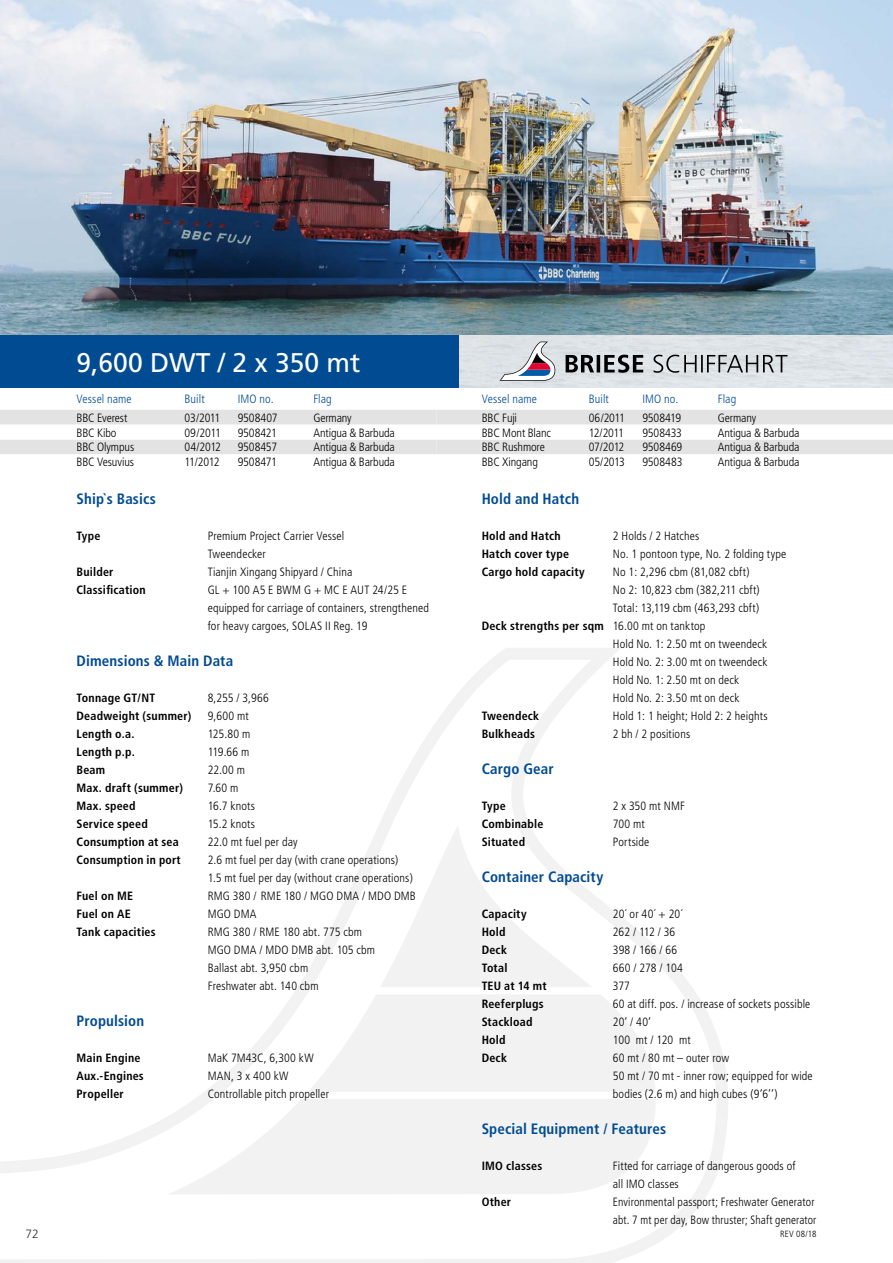
<style>
.page{position:relative;width:893px;height:1263px;background:#fff}
.page>*{position:absolute;margin:0;border:0;box-sizing:border-box;transform-origin:0 0}
.t1{font:27px "Frutiger";color:#fff}
.t2{font:700 condensed 15px "Frutiger";letter-spacing:.01em;color:#004b92}
.t3{font:300 condensed 12px/18px "Frutiger";letter-spacing:.01em;color:#000}
.t4{font:700 condensed 12px "Frutiger";letter-spacing:.02em;color:#000}
.t5{font:300 condensed 12px "Frutiger";letter-spacing:-.01em;color:#000}
.t6{font:300 condensed 12px "Frutiger";letter-spacing:.01em;color:#004b92}
.t7{font:300 12px "Frutiger";color:#000}
.t8{font:300 condensed 9px "Frutiger";letter-spacing:.025em;color:#000}
.s1{font-weight:300}
</style>
<div class="page">
<svg style="left:0;top:654px;width:723px;height:609px"></svg>
<svg style="left:168px;top:1099px;width:488px;height:95px;fill:#f2f2f2"></svg>
<svg style="left:297px;top:825px;width:370px;height:274px"></svg>
<img style="left:0;top:0;width:893px;height:335px">
<div style="left:0;top:335px;width:460px;height:53px;background:#004b92"></div>
<div style="left:460px;top:335px;width:433px;height:53px;background:#dfe4e8"></div>
<svg style="left:0;top:410px;width:893px;height:44px"></svg>
<svg style="left:500px;top:342px;width:55px;height:39px"></svg>
<svg style="left:566px;top:355px;width:221px;height:18px;background:#979a9d"></svg>
<h1 class="t1" style="left:77px;top:347px;width:285px">9,600 DWT / 2 x 350 mt</h1>
<p class="t6" style="left:77px;top:392px;width:57px">Vessel name</p>
<p class="t6" style="left:185px;top:392px;width:22px">Built</p>
<p class="t6" style="left:238px;top:392px;width:38px">IMO no.</p>
<p class="t6" style="left:313px;top:392px;width:20px">Flag</p>
<p class="t6" style="left:482px;top:392px;width:57px">Vessel name</p>
<p class="t6" style="left:589px;top:392px;width:22px">Built</p>
<p class="t6" style="left:642px;top:392px;width:38px">IMO no.</p>
<p class="t6" style="left:718px;top:392px;width:20px">Flag</p>
<p class="t5" style="left:77px;top:411px;width:52px">BBC Everest</p>
<p class="t3" style="left:185px;top:409px;width:37px">03/2011</p>
<p class="t3" style="left:238px;top:409px;width:41px">9508407</p>
<p class="t5" style="left:313px;top:411px;width:40px">Germany</p>
<p class="t3" style="left:482px;top:409px;width:37px">BBC Fuji</p>
<p class="t3" style="left:589px;top:409px;width:38px">06/2011</p>
<p class="t5" style="left:642px;top:411px;width:40px">9508419</p>
<p class="t5" style="left:718px;top:411px;width:40px">Germany</p>
<p class="t3" style="left:77px;top:424px;width:41px">BBC Kibo</p>
<p class="t3" style="left:185px;top:424px;width:38px">09/2011</p>
<p class="t5" style="left:238px;top:426px;width:41px">9508421</p>
<p class="t5" style="left:313px;top:426px;width:83px">Antigua &amp; Barbuda</p>
<p class="t5" style="left:482px;top:426px;width:71px">BBC Mont Blanc</p>
<p class="t3" style="left:589px;top:424px;width:37px">12/2011</p>
<p class="t5" style="left:642px;top:426px;width:41px">9508433</p>
<p class="t5" style="left:718px;top:426px;width:83px">Antigua &amp; Barbuda</p>
<p class="t5" style="left:77px;top:440px;width:59px">BBC Olympus</p>
<p class="t3" style="left:185px;top:438px;width:38px">04/2012</p>
<p class="t5" style="left:238px;top:440px;width:41px">9508457</p>
<p class="t5" style="left:313px;top:440px;width:83px">Antigua &amp; Barbuda</p>
<p class="t5" style="left:482px;top:440px;width:65px">BBC Rushmore</p>
<p class="t3" style="left:589px;top:438px;width:37px">07/2012</p>
<p class="t3" style="left:642px;top:438px;width:42px">9508469</p>
<p class="t5" style="left:718px;top:440px;width:83px">Antigua &amp; Barbuda</p>
<p class="t5" style="left:77px;top:455px;width:59px">BBC Vesuvius</p>
<p class="t3" style="left:185px;top:453px;width:36px">11/2012</p>
<p class="t5" style="left:238px;top:455px;width:41px">9508471</p>
<p class="t5" style="left:313px;top:455px;width:83px">Antigua &amp; Barbuda</p>
<p class="t5" style="left:482px;top:455px;width:58px">BBC Xingang</p>
<p class="t3" style="left:589px;top:453px;width:38px">05/2013</p>
<p class="t3" style="left:642px;top:453px;width:42px">9508483</p>
<p class="t5" style="left:718px;top:455px;width:83px">Antigua &amp; Barbuda</p>
<p class="t2" style="left:77px;top:490px;width:81px">Ship`s Basics</p>
<p class="t4" style="left:77px;top:529px;width:26px">Type</p>
<p class="t3" style="left:208px;top:527px;width:138px">Premium Project Carrier Vessel<br>Tweendecker</p>
<p class="t4" style="left:77px;top:565px;width:38px">Builder</p>
<p class="t3" style="left:208px;top:563px;width:146px">Tianjin Xingang Shipyard / China</p>
<p class="t4" style="left:77px;top:583px;width:71px">Classification</p>
<p class="t3" style="left:208px;top:581px;width:223px">GL + 100 A5 E BWM G + MC E AUT 24/25 E equipped for carriage of containers, strengthened for heavy cargoes, SOLAS II Reg. 19</p>
<p class="t2" style="left:77px;top:652px;width:158px">Dimensions &amp; Main Data</p>
<p class="t4" style="left:77px;top:691px;width:80px">Tonnage GT/NT</p>
<p class="t3" style="left:208px;top:689px;width:63px">8,255 / 3,966</p>
<p class="t4" style="left:77px;top:709px;width:116px">Deadweight (summer)</p>
<p class="t3" style="left:208px;top:707px;width:43px">9,600 mt</p>
<p class="t4" style="left:77px;top:727px;width:60px">Length o.a.</p>
<p class="t3" style="left:208px;top:725px;width:44px">125.80 m</p>
<p class="t4" style="left:77px;top:745px;width:60px">Length p.p.</p>
<p class="t3" style="left:208px;top:743px;width:43px">119.66 m</p>
<p class="t4" style="left:77px;top:763px;width:30px">Beam</p>
<p class="t3" style="left:208px;top:761px;width:39px">22.00 m</p>
<p class="t4" style="left:77px;top:781px;width:108px">Max. draft (summer)</p>
<p class="t3" style="left:208px;top:779px;width:32px">7.60 m</p>
<p class="t4" style="left:77px;top:799px;width:61px">Max. speed</p>
<p class="t3" style="left:208px;top:797px;width:49px">16.7 knots</p>
<p class="t4" style="left:77px;top:817px;width:73px">Service speed</p>
<p class="t3" style="left:208px;top:815px;width:49px">15.2 knots</p>
<p class="t4" style="left:77px;top:835px;width:104px">Consumption at sea</p>
<p class="t3" style="left:208px;top:833px;width:91px">22.0 mt fuel per day</p>
<p class="t4" style="left:77px;top:853px;width:106px">Consumption in port</p>
<p class="t3" style="left:208px;top:851px;width:207px">2.6 mt fuel per day (with crane operations)<br>1.5 mt fuel per day (without crane operations)</p>
<p class="t4" style="left:77px;top:889px;width:58px">Fuel on ME</p>
<p class="t3" style="left:208px;top:887px;width:210px">RMG 380 / RME 180 / MGO DMA / MDO DMB</p>
<p class="t4" style="left:77px;top:907px;width:56px">Fuel on AE</p>
<p class="t3" style="left:208px;top:905px;width:50px">MGO DMA</p>
<p class="t4" style="left:77px;top:925px;width:81px">Tank capacities</p>
<p class="t3" style="left:208px;top:923px;width:169px">RMG 380 / RME 180 abt. 775 cbm<br>MGO DMA / MDO DMB abt. 105 cbm<br>Ballast abt. 3,950 cbm<br>Freshwater abt. 140 cbm</p>
<p class="t2" style="left:77px;top:1012px;width:69px">Propulsion</p>
<p class="t4" style="left:77px;top:1051px;width:65px">Main Engine</p>
<p class="t3" style="left:208px;top:1049px;width:107px">MaK 7M43C, 6,300 kW</p>
<p class="t4" style="left:77px;top:1069px;width:69px">Aux.-Engines</p>
<p class="t3" style="left:208px;top:1067px;width:82px">MAN, 3 x 400 kW</p>
<p class="t4" style="left:77px;top:1087px;width:49px">Propeller</p>
<p class="t3" style="left:208px;top:1085px;width:123px">Controllable pitch propeller</p>
<p class="t2" style="left:482px;top:490px;width:99px">Hold and Hatch</p>
<p class="t4" style="left:482px;top:529px;width:81px">Hold and Hatch</p>
<p class="t3" style="left:613px;top:527px;width:88px">2 Holds / 2 Hatches</p>
<p class="t4" style="left:482px;top:547px;width:89px">Hatch cover type</p>
<p class="t3" style="left:613px;top:545px;width:175px">No. 1 pontoon type, No. 2 folding type</p>
<p class="t4" style="left:482px;top:565px;width:105px">Cargo hold capacity</p>
<p class="t3" style="left:613px;top:563px;width:138px">No 1: 2,296 cbm (81,082 cbft)</p>
<p class="t3" style="left:613px;top:581px;width:148px">No 2: 10,823 cbm (382,211 cbft)</p>
<p class="t3" style="left:613px;top:599px;width:148px">Total: 13,119 cbm (463,293 cbft)</p>
<p class="t4" style="left:482px;top:619px;width:225px">Deck strengths per sqm <span class="s1">16.00 mt on tanktop</span></p>
<p class="t3" style="left:613px;top:635px;width:156px">Hold No. 1: 2.50 mt on tweendeck</p>
<p class="t3" style="left:613px;top:653px;width:156px">Hold No. 2: 3.00 mt on tweendeck</p>
<p class="t3" style="left:613px;top:671px;width:128px">Hold No. 1: 2.50 mt on deck</p>
<p class="t3" style="left:613px;top:689px;width:128px">Hold No. 2: 3.50 mt on deck</p>
<p class="t4" style="left:482px;top:709px;width:59px">Tweendeck</p>
<p class="t3" style="left:613px;top:707px;width:156px">Hold 1: 1 height; Hold 2: 2 heights</p>
<p class="t4" style="left:482px;top:727px;width:55px">Bulkheads</p>
<p class="t3" style="left:613px;top:725px;width:79px">2 bh / 2 positions</p>
<p class="t2" style="left:482px;top:760px;width:74px">Cargo Gear</p>
<p class="t4" style="left:482px;top:799px;width:25px">Type</p>
<p class="t3" style="left:613px;top:797px;width:74px">2 x 350 mt NMF</p>
<p class="t4" style="left:482px;top:817px;width:63px">Combinable</p>
<p class="t3" style="left:613px;top:815px;width:34px">700 mt</p>
<p class="t4" style="left:482px;top:835px;width:45px">Situated</p>
<p class="t3" style="left:613px;top:833px;width:38px">Portside</p>
<p class="t2" style="left:482px;top:868px;width:123px">Container Capacity</p>
<p class="t4" style="left:482px;top:907px;width:46px">Capacity</p>
<p class="t3" style="left:613px;top:905px;width:71px">20´ or 40´ + 20´</p>
<p class="t4" style="left:482px;top:925px;width:25px">Hold</p>
<p class="t3" style="left:613px;top:923px;width:64px">262 / 112 / 36</p>
<p class="t4" style="left:482px;top:943px;width:27px">Deck</p>
<p class="t3" style="left:613px;top:941px;width:66px">398 / 166 / 66</p>
<p class="t4" style="left:482px;top:961px;width:27px">Total</p>
<p class="t3" style="left:613px;top:959px;width:71px">660 / 278 / 104</p>
<p class="t4" style="left:482px;top:979px;width:67px">TEU at 14 mt</p>
<p class="t3" style="left:613px;top:977px;width:19px">377</p>
<p class="t4" style="left:482px;top:997px;width:64px">Reeferplugs</p>
<p class="t3" style="left:613px;top:995px;width:199px">60 at diff. pos. / increase of sockets possible</p>
<p class="t4" style="left:482px;top:1015px;width:52px">Stackload</p>
<p class="t3" style="left:613px;top:1013px;width:40px">20‘ / 40‘</p>
<p class="t4" style="left:482px;top:1033px;width:25px">Hold</p>
<p class="t3" style="left:613px;top:1031px;width:79px">100 mt / 120 mt</p>
<p class="t4" style="left:482px;top:1051px;width:27px">Deck</p>
<p class="t3" style="left:613px;top:1049px;width:201px">60 mt / 80 mt – outer row<br>50 mt / 70 mt - inner row; equipped for wide bodies (2.6 m) and high cubes (9‘6‘‘)</p>
<p class="t2" style="left:482px;top:1120px;width:186px">Special Equipment / Features</p>
<p class="t4" style="left:482px;top:1159px;width:62px">IMO classes</p>
<p class="t4" style="left:482px;top:1195px;width:31px">Other</p>
<p class="t3" style="left:613px;top:1157px;width:205px">Fitted for carriage of dangerous goods of<br>all IMO classes<br>Environmental passport; Freshwater Generator abt. 7 mt per day, Bow thruster; Shaft generator</p>
<p class="t7" style="left:26px;top:1227px;width:15px">72</p>
<p class="t8" style="left:780px;top:1229px;width:38px">REV 08/18</p>
</div>
